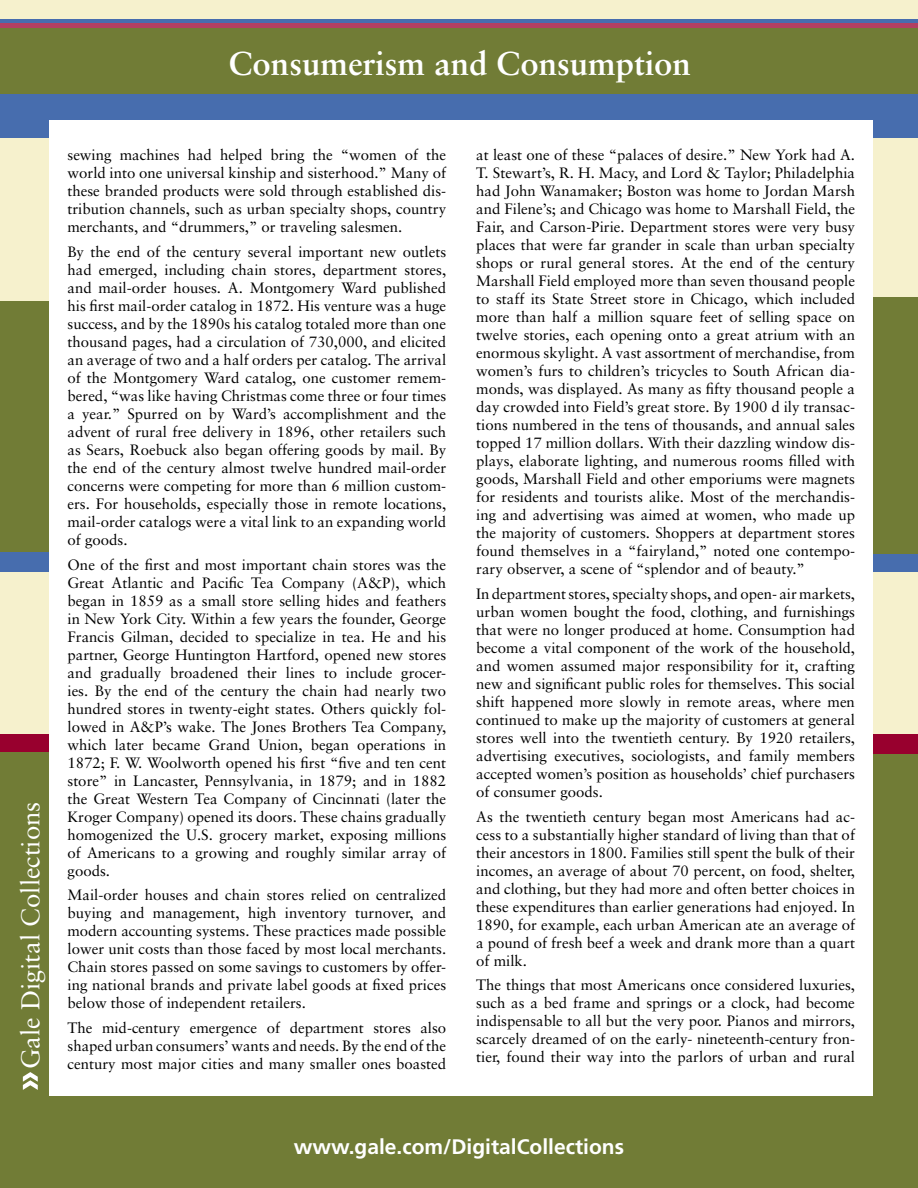
<style>
.page{position:relative;width:918px;height:1188px;background:#fff}
.page>*{position:absolute;margin:0;border:0;box-sizing:border-box;transform-origin:0 0}
.t1{font:700 33px "Sabon";color:#fff}
.t2{font:25.8px "Sabon";color:#fff}
.t3{font:700 21px "Frutiger";color:#fff}
.t4{font:15px/18px "Sabon";color:#000;text-align:justify}
</style>
<div class="page">
<div style="left:873px;top:116px;width:45px;height:181px;background:#f6f1cd"></div>
<div style="left:0;top:28px;width:918px;height:67px;background:#717c36"></div>
<div style="left:0;top:0;width:918px;height:28px;background:#f6f1cd"></div>
<div style="left:0;top:95px;width:918px;height:25px;background:#476dae"></div>
<div style="left:873px;top:552px;width:45px;height:200px;background:#f6f1cd"></div>
<div style="left:0;top:19px;width:918px;height:5px;background:#476dae"></div>
<hr style="left:0;top:24px;width:918px;height:4px;background:#b24062">
<div style="left:0;top:553px;width:48px;height:184px;background:#f6f1cd"></div>
<div style="left:873px;top:752px;width:45px;height:381px;background:#717c36"></div>
<div style="left:873px;top:734px;width:45px;height:20px;background:#98002e"></div>
<div style="left:873px;top:552px;width:45px;height:20px;background:#476dae"></div>
<div style="left:873px;top:118px;width:45px;height:20px;background:#476dae"></div>
<div style="left:873px;top:297px;width:45px;height:256px;background:#717c36"></div>
<div style="left:0;top:297px;width:48px;height:256px;background:#717c36"></div>
<div style="left:0;top:118px;width:48px;height:183px;background:#f6f1cd"></div>
<div style="left:0;top:552px;width:48px;height:20px;background:#476dae"></div>
<div style="left:0;top:734px;width:48px;height:20px;background:#98002e"></div>
<div style="left:0;top:1096px;width:918px;height:92px;background:#717c36"></div>
<div style="left:0;top:100px;width:48px;height:38px;background:#476dae"></div>
<div style="left:0;top:752px;width:48px;height:379px;background:#717c36"></div>
<svg style="left:23px;top:1072px;width:15px;height:18px"></svg>
<h1 class="t1" style="left:229px;top:43px;width:464px">Consumerism and Consumption</h1>
<h2 class="t2" style="left:15px;top:1069px;width:269px;rotate:-90deg">Gale Digital Collections</h2>
<p class="t4" style="left:68px;top:146px;width:380px">sewing machines had helped bring the “women of the world into one universal kinship and sisterhood.” Many of these branded products were sold through established dis&shy;tribution channels, such as urban specialty shops, country merchants, and “drummers,” or traveling salesmen.</p>
<p class="t4" style="left:68px;top:242px;width:380px">By the end of the century several important new outlets had emerged, including chain stores, department stores, and mail-order houses. A. Montgomery Ward published his first mail-order catalog in 1872. His venture was a huge success, and by the 1890s his catalog totaled more than one thousand pages, had a circulation of 730,000, and elicited an average of two and a half orders per catalog. The arrival of the Montgomery Ward catalog, one customer remem&shy;bered, “was like having Christmas come three or four times a year.” Spurred on by Ward’s accomplishment and the advent of rural free delivery in 1896, other retailers such as Sears, Roebuck also began offering goods by mail. By the end of the century almost twelve hundred mail-order concerns were competing for more than 6 million custom&shy;ers. For households, especially those in remote locations, mail-order catalogs were a vital link to an expanding world of goods.</p>
<p class="t4" style="left:68px;top:555px;width:380px">One of the first and most important chain stores was the Great Atlantic and Pacific Tea Company (A&amp;P), which began in 1859 as a small store selling hides and feathers in New York City. Within a few years the founder, George Francis Gilman, decided to specialize in tea. He and his partner, George Huntington Hartford, opened new stores and gradually broadened their lines to include grocer&shy;ies. By the end of the century the chain had nearly two hundred stores in twenty-eight states. Others quickly fol&shy;lowed in A&amp;P’s wake. The Jones Brothers Tea Company, which later became Grand Union, began operations in 1872; F. W. Woolworth opened his first “five and ten cent store” in Lancaster, Pennsylvania, in 1879; and in 1882 the Great Western Tea Company of Cincinnati (later the Kroger Company) opened its doors. These chains gradually homogenized the U.S. grocery market, exposing millions of Americans to a growing and roughly similar array of goods.</p>
<p class="t4" style="left:68px;top:886px;width:380px">Mail-order houses and chain stores relied on centralized buying and management, high inventory turnover, and modern accounting systems. These practices made possible lower unit costs than those faced by most local merchants.<br>Chain stores passed on some savings to customers by offer&shy;ing national brands and private label goods at fixed prices below those of independent retailers.</p>
<p class="t4" style="left:68px;top:1019px;width:380px">The mid-century emergence of department stores also shaped urban consumers’ wants and needs. By the end of the century most major cities and many smaller ones boasted</p>
<p class="t4" style="left:476px;top:146px;width:380px">at least one of these “palaces of desire.” New York had A.<br>T. Stewart’s, R. H. Macy, and Lord &amp; Taylor; Philadelphia had John Wanamaker; Boston was home to Jordan Marsh and Filene’s; and Chicago was home to Marshall Field, the Fair, and Carson-Pirie. Department stores were very busy places that were far grander in scale than urban specialty shops or rural general stores. At the end of the century Marshall Field employed more than seven thousand people to staff its State Street store in Chicago, which included more than half a million square feet of selling space on twelve stories, each opening onto a great atrium with an enormous skylight. A vast assortment of merchandise, from women’s furs to children’s tricycles to South African dia&shy;monds, was displayed. As many as fifty thousand people a day crowded into Field’s great store. By 1900 d ily transac&shy;tions numbered in the tens of thousands, and annual sales topped 17 million dollars. With their dazzling window dis&shy;plays, elaborate lighting, and numerous rooms filled with goods, Marshall Field and other emporiums were magnets for residents and tourists alike. Most of the merchandis&shy;ing and advertising was aimed at women, who made up the majority of customers. Shoppers at department stores found themselves in a “fairyland,” noted one contempo&shy;rary observer, a scene of “splendor and of beauty.”</p>
<p class="t4" style="left:476px;top:584px;width:380px">In department stores, specialty shops, and open- air markets, urban women bought the food, clothing, and furnishings that were no longer produced at home. Consumption had become a vital component of the work of the household, and women assumed major responsibility for it, crafting new and significant public roles for themselves. This social shift happened more slowly in remote areas, where men continued to make up the majority of customers at general stores well into the twentieth century. By 1920 retailers, advertising executives, sociologists, and family members accepted women’s position as households’ chief purchasers of consumer goods.</p>
<p class="t4" style="left:476px;top:807px;width:380px">As the twentieth century began most Americans had ac&shy;cess to a substantially higher standard of living than that of their ancestors in 1800. Families still spent the bulk of their incomes, an average of about 70 percent, on food, shelter, and clothing, but they had more and often better choices in these expenditures than earlier generations had enjoyed. In 1890, for example, each urban American ate an average of a pound of fresh beef a week and drank more than a quart of milk.</p>
<p class="t4" style="left:476px;top:976px;width:380px">The things that most Americans once considered luxuries, such as a bed frame and springs or a clock, had become indispensable to all but the very poor. Pianos and mirrors, scarcely dreamed of on the early- nineteenth-century fron&shy;tier, found their way into the parlors of urban and rural</p>
<h3 class="t3" style="left:294px;top:1134px;width:332px">www.gale.com/DigitalCollections</h3>
</div>
